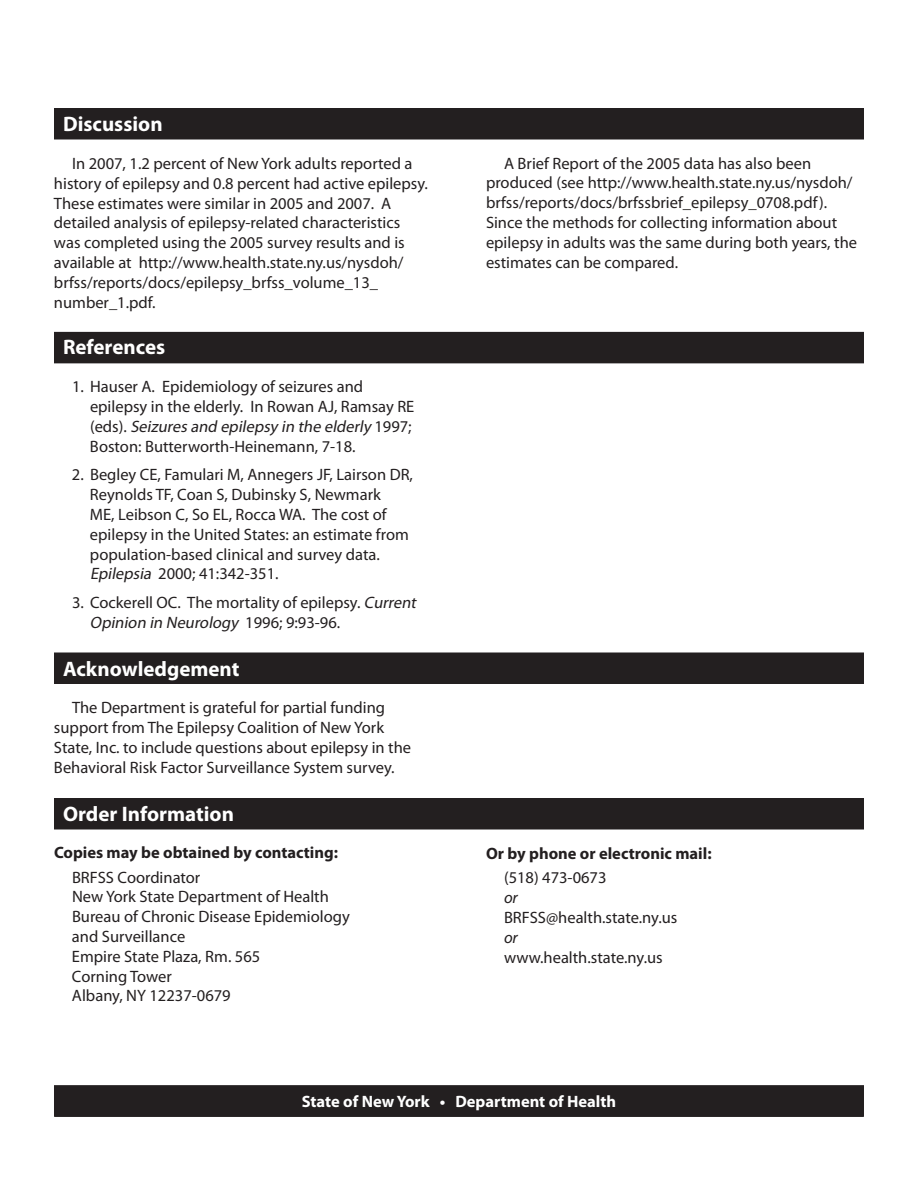
<style>
.page{position:relative;width:918px;height:1188px;background:#fff}
.page>*{position:absolute;margin:0;border:0;box-sizing:border-box;transform-origin:0 0}
.t1{font:700 21px "Myriad Pro";color:#fff}
.t2{font:16.5px/19.8px "Myriad Pro";color:#231f20}
.t3{font:700 16.5px "Myriad Pro";color:#231f20}
.t4{font:700 16.5px "Myriad Pro";color:#fff}
.t5{font:italic 16.5px "Myriad Pro";color:#231f20}
.s1{font-style:italic}
</style>
<div class="page">
<div style="left:55px;top:109px;width:808px;height:30px;background:#231f20"></div>
<div style="left:54px;top:108px;width:810px;height:32px;border:2px solid #231f20"></div>
<div style="left:55px;top:333px;width:808px;height:30px;background:#231f20"></div>
<div style="left:54px;top:332px;width:810px;height:31px;border:2px solid #231f20"></div>
<div style="left:55px;top:653px;width:808px;height:30px;background:#231f20"></div>
<div style="left:54px;top:652px;width:810px;height:32px;border:2px solid #231f20"></div>
<div style="left:55px;top:799px;width:808px;height:30px;background:#231f20"></div>
<div style="left:54px;top:798px;width:810px;height:32px;border:2px solid #231f20"></div>
<div style="left:55px;top:1086px;width:808px;height:30px;background:#231f20"></div>
<div style="left:54px;top:1085px;width:810px;height:32px;border:2px solid #231f20"></div>
<p class="t1" style="left:63px;top:112px;width:101px">Discussion</p>
<p class="t2" style="left:54px;top:154px;width:376px;text-indent:18px">In 2007, 1.2 percent of New York adults reported a history of epilepsy and 0.8 percent had active epilepsy.<br>These estimates were similar in 2005 and 2007. A detailed analysis of epilepsy-related characteristics was completed using the 2005 survey results and is available at http://www.health.state.ny.us/nysdoh/ brfss/reports/docs/epilepsy_brfss_volume_13_ number_1.pdf.</p>
<p class="t1" style="left:63px;top:336px;width:104px">References</p>
<p class="t2" style="left:90px;top:377px;width:326px;text-indent:-18px">1. Hauser A. Epidemiology of seizures and epilepsy in the elderly. In Rowan AJ, Ramsay RE ( e d s ) . <span class="s1">Seizures and epilepsy in the elderly</span> 1 9 9 7 ; Boston: Butterworth-Heinemann, 7-18.</p>
<p class="t2" style="left:90px;top:465px;width:324px;text-indent:-18px">2. Begley CE, Famulari M, Annegers JF, Lairson DR, Reynolds TF, Coan S, Dubinsky S, Newmark<br>ME, Leibson C, So EL, Rocca WA. The cost of epilepsy in the United States: an estimate from population-based clinical and survey data.<br><span class="s1">Epilepsia</span> 2000; 41:342-351.</p>
<p class="t2" style="left:90px;top:593px;width:331px;text-indent:-18px">3. Cockerell OC. The mortality of epilepsy. <span class="s1">Current<br>Opinion in Neurology</span> 1 9 9 6; 9 : 9 3 - 9 6 .</p>
<p class="t1" style="left:63px;top:657px;width:178px">Acknowledgement</p>
<p class="t2" style="left:54px;top:698px;width:359px;text-indent:18px">The Department is grateful for partial funding support from The Epilepsy Coalition of New York State, Inc. to include questions about epilepsy in the Behavioral Risk Factor Surveillance System survey.</p>
<p class="t1" style="left:63px;top:802px;width:172px">Order Information</p>
<p class="t3" style="left:54px;top:844px;width:286px">Copies may be obtained by contacting:</p>
<p class="t2" style="left:72px;top:868px;width:279px">BRFSS Coordinator<br>New York State Department of Health<br>Bureau of Chronic Disease Epidemiology and Surveillance<br>Empire State Plaza, Rm. 565<br>Corning Tower<br>Albany, NY 12237-0679</p>
<p class="t2" style="left:486px;top:153px;width:373px;text-indent:18px">A Brief Report of the 2005 data has also been produced (see http://www.health.state.ny.us/nysdoh/ brfss/reports/docs/brfssbrief_epilepsy_0708.pdf).<br>Since the methods for collecting information about epilepsy in adults was the same during both years, the estimates can be compared.</p>
<p class="t3" style="left:486px;top:844px;width:227px">Or by phone or electronic mail:</p>
<p class="t2" style="left:504px;top:868px;width:104px">(518) 473-0673</p>
<p class="t5" style="left:504px;top:889px;width:15px">or</p>
<p class="t2" style="left:504px;top:908px;width:175px">BRFSS@health.state.ny.us</p>
<p class="t5" style="left:504px;top:928px;width:15px">or</p>
<p class="t2" style="left:504px;top:948px;width:160px">www.health.state.ny.us</p>
<p class="t4" style="left:302px;top:1092px;width:316px">State of New York • Department of Health</p>
</div>
